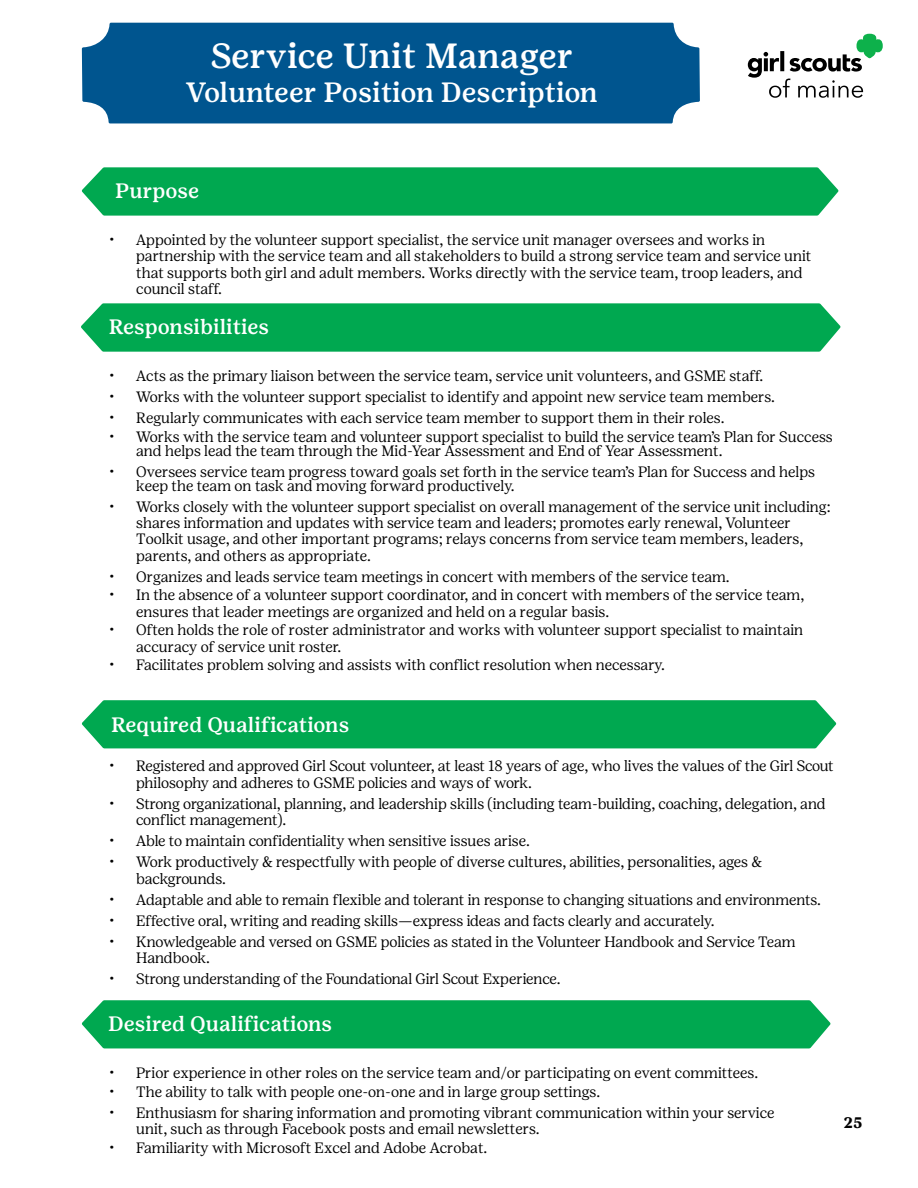
<style>
.page{position:relative;width:918px;height:1188px;background:#fff}
.page>*{position:absolute;margin:0;border:0;box-sizing:border-box;transform-origin:0 0}
.t1{font:500 34.95px "Girl Scout Text";letter-spacing:-.005em;color:#fff}
.t2{font:500 27.9px "Girl Scout Text";color:#fff}
.t3{font:500 20.85px "Girl Scout Text";color:#fff}
.t4{font:700 15.3px "Girl Scout Text";color:#000}
.t5{font:300 15px/16.5px "Girl Scout Display";color:#000}
</style>
<div class="page">
<div style="left:82px;top:23px;width:618px;height:100px;background:#00558f"></div>
<svg style="left:82px;top:167px;width:757px;height:49px;background:#0bab57"></svg>
<div style="left:81px;top:303px;width:760px;height:49px;background:#00a850"></div>
<div style="left:82px;top:700px;width:754px;height:48px;background:#00a850"></div>
<div style="left:82px;top:1000px;width:749px;height:48px;background:#00a850"></div>
<svg style="left:748px;top:34px;width:135px;height:64px"></svg>
<h1 class="t1" style="left:210px;top:36px;width:365px">Service Unit Manager</h1>
<h2 class="t2" style="left:186px;top:76px;width:414px">Volunteer Position Description</h2>
<h3 class="t3" style="left:115px;top:179px;width:86px">Purpose</h3>
<p class="t5" style="left:136px;top:231px;width:677px;text-indent:-27px">• Appointed by the volunteer support specialist, the service unit manager oversees and works in partnership with the service team and all stakeholders to build a strong service team and service unit that supports both girl and adult members. Works directly with the service team, troop leaders, and council staff.</p>
<h3 class="t3" style="left:109px;top:315px;width:162px">Responsibilities</h3>
<p class="t5" style="left:109px;top:368px;width:655px">• Acts as the primary liaison between the service team, service unit volunteers, and GSME staff.</p>
<p class="t5" style="left:109px;top:389px;width:667px">• Works with the volunteer support specialist to identify and appoint new service team members.</p>
<p class="t5" style="left:109px;top:410px;width:617px">• Regularly communicates with each service team member to support them in their roles.</p>
<p class="t5" style="left:136px;top:430px;width:698px;line-height:14px;text-indent:-27px">• Works with the service team and volunteer support specialist to build the service team’s Plan for Success and helps lead the team through the Mid-Year Assessment and End of Year Assessment.</p>
<p class="t5" style="left:136px;top:464px;width:680px;line-height:14px;text-indent:-27px">• Oversees service team progress toward goals set forth in the service team’s Plan for Success and helps keep the team on task and moving forward productively.</p>
<p class="t5" style="left:136px;top:498px;width:696px;text-indent:-27px">• Works closely with the volunteer support specialist on overall management of the service unit including: shares information and updates with service team and leaders; promotes early renewal, Volunteer Toolkit usage, and other important programs; relays concerns from service team members, leaders, parents, and others as appropriate.</p>
<p class="t5" style="left:109px;top:569px;width:622px">• Organizes and leads service team meetings in concert with members of the service team.</p>
<p class="t5" style="left:136px;top:587px;width:669px;text-indent:-27px">• In the absence of a volunteer support coordinator, and in concert with members of the service team, ensures that leader meetings are organized and held on a regular basis.</p>
<p class="t5" style="left:136px;top:622px;width:669px;text-indent:-27px">• Often holds the role of roster administrator and works with volunteer support specialist to maintain accuracy of service unit roster.</p>
<p class="t5" style="left:109px;top:657px;width:557px">• Facilitates problem solving and assists with conflict resolution when necessary.</p>
<h3 class="t3" style="left:111px;top:713px;width:240px">Required Qualifications</h3>
<p class="t5" style="left:136px;top:758px;width:699px;text-indent:-27px">• Registered and approved Girl Scout volunteer, at least 18 years of age, who lives the values of the Girl Scout philosophy and adheres to GSME policies and ways of work.</p>
<p class="t5" style="left:136px;top:796px;width:691px;text-indent:-27px">• Strong organizational, planning, and leadership skills (including team-building, coaching, delegation, and conflict management).</p>
<p class="t5" style="left:109px;top:833px;width:422px">• Able to maintain confidentiality when sensitive issues arise.</p>
<p class="t5" style="left:136px;top:854px;width:628px;text-indent:-27px">• Work productively &amp; respectfully with people of diverse cultures, abilities, personalities, ages &amp; backgrounds.</p>
<p class="t5" style="left:109px;top:892px;width:713px">• Adaptable and able to remain flexible and tolerant in response to changing situations and environments.</p>
<p class="t5" style="left:109px;top:913px;width:607px">• Effective oral, writing and reading skills—express ideas and facts clearly and accurately.</p>
<p class="t5" style="left:136px;top:934px;width:661px;text-indent:-27px">• Knowledgeable and versed on GSME policies as stated in the Volunteer Handbook and Service Team<br>Handbook.</p>
<p class="t5" style="left:109px;top:971px;width:453px">• Strong understanding of the Foundational Girl Scout Experience.</p>
<h3 class="t3" style="left:108px;top:1012px;width:225px">Desired Qualifications</h3>
<p class="t5" style="left:109px;top:1065px;width:651px">• Prior experience in other roles on the service team and/or participating on event committees.</p>
<p class="t5" style="left:109px;top:1083px;width:492px">• The ability to talk with people one-on-one and in large group settings.</p>
<p class="t5" style="left:136px;top:1104px;width:640px;text-indent:-27px">• Enthusiasm for sharing information and promoting vibrant communication within your service unit, such as through Facebook posts and email newsletters.</p>
<p class="t5" style="left:109px;top:1139px;width:380px">• Familiarity with Microsoft Excel and Adobe Acrobat.</p>
<p class="t4" style="left:843px;top:1114px;width:21px">25</p>
</div>
